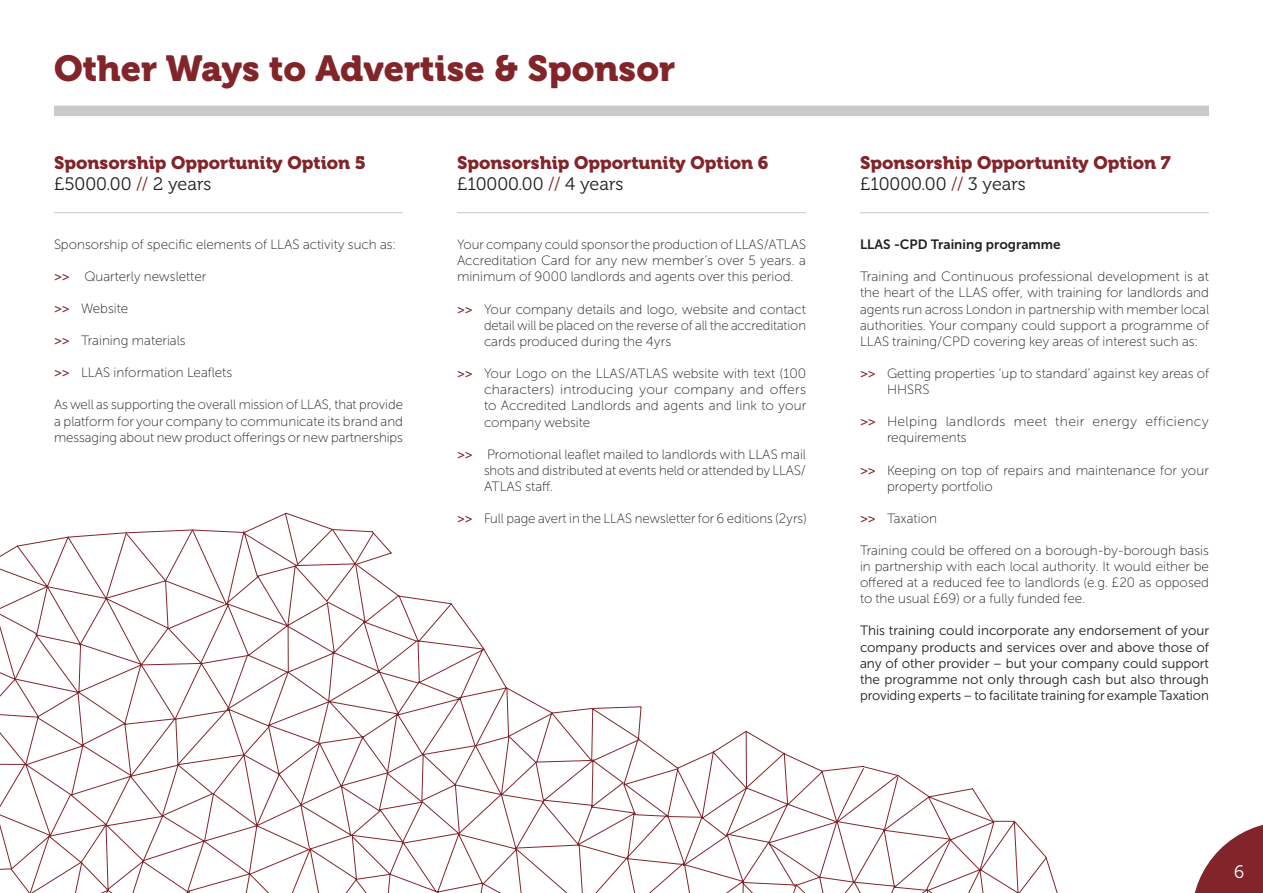
<style>
.page{position:relative;width:1263px;height:893px;background:#fff}
.page>*{position:absolute;margin:0;border:0;box-sizing:border-box;transform-origin:0 0}
.t1{font:36px "Museo 900";color:#82252a}
.t2{font:18px/21.6px "Museo 900";color:#82252a}
.t3{font:18px "Museo 300";color:#fff}
.t4{font:13.5px/16.2px "Museo Sans Cyrl 100";color:#231f20;text-align:justify}
.t5{font:13.5px/16.2px "Museo Sans Cyrl 300";letter-spacing:-.005em;color:#231f20;text-align:justify}
.t6{font:13.5px/16.2px "Museo Sans Cyrl 100";letter-spacing:.025em;color:#231f20}
.t7{font:13.5px "Museo Sans Cyrl 700";color:#231f20}
.s1{font-family:"Museo 300";color:#231f20}
.s2{font-family:"Museo 300"}
.s3{font-family:"Museo Sans Cyrl 500";color:#82252a}
</style>
<div class="page">
<div style="left:54px;top:106px;width:1155px;height:10px;background:#cacacd"></div>
<hr style="left:54px;top:212px;width:349px;height:1px;background:#cacacd">
<hr style="left:457px;top:212px;width:349px;height:1px;background:#cacacd">
<hr style="left:860px;top:212px;width:349px;height:1px;background:#cacacd">
<svg style="left:0;top:513px;width:333px;height:380px"></svg>
<svg style="left:1194px;top:824px;width:69px;height:69px"></svg>
<svg style="left:106px;top:529px;width:952px;height:364px"></svg>
<p class="t1" style="left:54px;top:48px;width:623px">Other Ways to Advertise &amp; Sponsor</p>
<p class="t2" style="left:54px;top:152px;width:314px">Sponsorship Opportunity Option 5 <span class="s1">£5000.00</span> <span class="s2">//</span> <span class="s1">2 years</span></p>
<p class="t2" style="left:457px;top:152px;width:313px">Sponsorship Opportunity Option 6 <span class="s1">£10000.00</span> <span class="s2">//</span> <span class="s1">4 years</span></p>
<p class="t2" style="left:860px;top:152px;width:313px">Sponsorship Opportunity Option 7 <span class="s1">£10000.00</span> <span class="s2">//</span> <span class="s1">3 years</span></p>
<p class="t4" style="left:54px;top:236px;width:343px">Sponsorship of specific elements of LLAS activity such as:</p>
<p class="t4" style="left:54px;top:269px;width:154px"><span class="s3">&gt;&gt;</span> Quarterly newsletter</p>
<p class="t4" style="left:54px;top:301px;width:76px"><span class="s3">&gt;&gt;</span> Website</p>
<p class="t4" style="left:54px;top:333px;width:133px"><span class="s3">&gt;&gt;</span> Training materials</p>
<p class="t4" style="left:54px;top:365px;width:180px"><span class="s3">&gt;&gt;</span> LLAS information Leaflets</p>
<p class="t4" style="left:54px;top:397px;width:351px">As well as supporting the overall mission of LLAS, that provide a platform for your company to communicate its brand and messaging about new product offerings or new partnerships</p>
<p class="t4" style="left:457px;top:236px;width:351px">Your company could sponsor the production of LLAS/ATLAS Accreditation Card for any new member’s over 5 years. a minimum of 9000 landlords and agents over this period.</p>
<p class="t4" style="left:484px;top:301px;width:324px;text-indent:-27px"><span class="s3">&gt;&gt;</span> Your company details and logo, website and contact detail will be placed on the reverse of all the accreditation cards produced during the 4yrs</p>
<p class="t4" style="left:484px;top:365px;width:324px;text-indent:-27px"><span class="s3">&gt;&gt;</span> Your Logo on the LLAS/ATLAS website with text (100 characters) introducing your company and offers to Accredited Landlords and agents and link to your company website</p>
<p class="t4" style="left:484px;top:446px;width:323px;text-indent:-27px"><span class="s3">&gt;&gt;</span> Promotional leaflet mailed to landlords with LLAS mail shots and distributed at events held or attended by LLAS/ ATLAS staff.</p>
<p class="t4" style="left:457px;top:510px;width:351px"><span class="s3">&gt;&gt;</span> Full page avert in the LLAS newsletter for 6 editions (2yrs)</p>
<p class="t7" style="left:860px;top:237px;width:202px">LLAS -CPD Training programme</p>
<p class="t4" style="left:860px;top:269px;width:351px">Training and Continuous professional development is at the heart of the LLAS offer, with training for landlords and agents run across London in partnership with member local authorities. Your company could support a programme of LLAS training/CPD covering key areas of interest such as:</p>
<p class="t4" style="left:887px;top:365px;width:324px;text-indent:-27px"><span class="s3">&gt;&gt;</span> Getting properties ‘up to standard’ against key areas of<br>HHSRS</p>
<p class="t6" style="left:887px;top:414px;width:323px;text-indent:-27px"><span class="s3">&gt;&gt;</span> Helping landlords meet their energy efficiency requirements</p>
<p class="t4" style="left:887px;top:462px;width:323px;text-indent:-27px"><span class="s3">&gt;&gt;</span> Keeping on top of repairs and maintenance for your property portfolio</p>
<p class="t4" style="left:860px;top:510px;width:78px"><span class="s3">&gt;&gt;</span> Taxation</p>
<p class="t4" style="left:860px;top:542px;width:350px">Training could be offered on a borough-by-borough basis in partnership with each local authority. It would either be offered at a reduced fee to landlords (e.g. £20 as opposed to the usual £69) or a fully funded fee.</p>
<p class="t5" style="left:860px;top:623px;width:351px">This training could incorporate any endorsement of your company products and services over and above those of any of other provider – but your company could support the programme not only through cash but also through providing experts – to facilitate training for example Taxation</p>
<h2 class="t3" style="left:1234px;top:862px;width:12px">6</h2>
</div>
